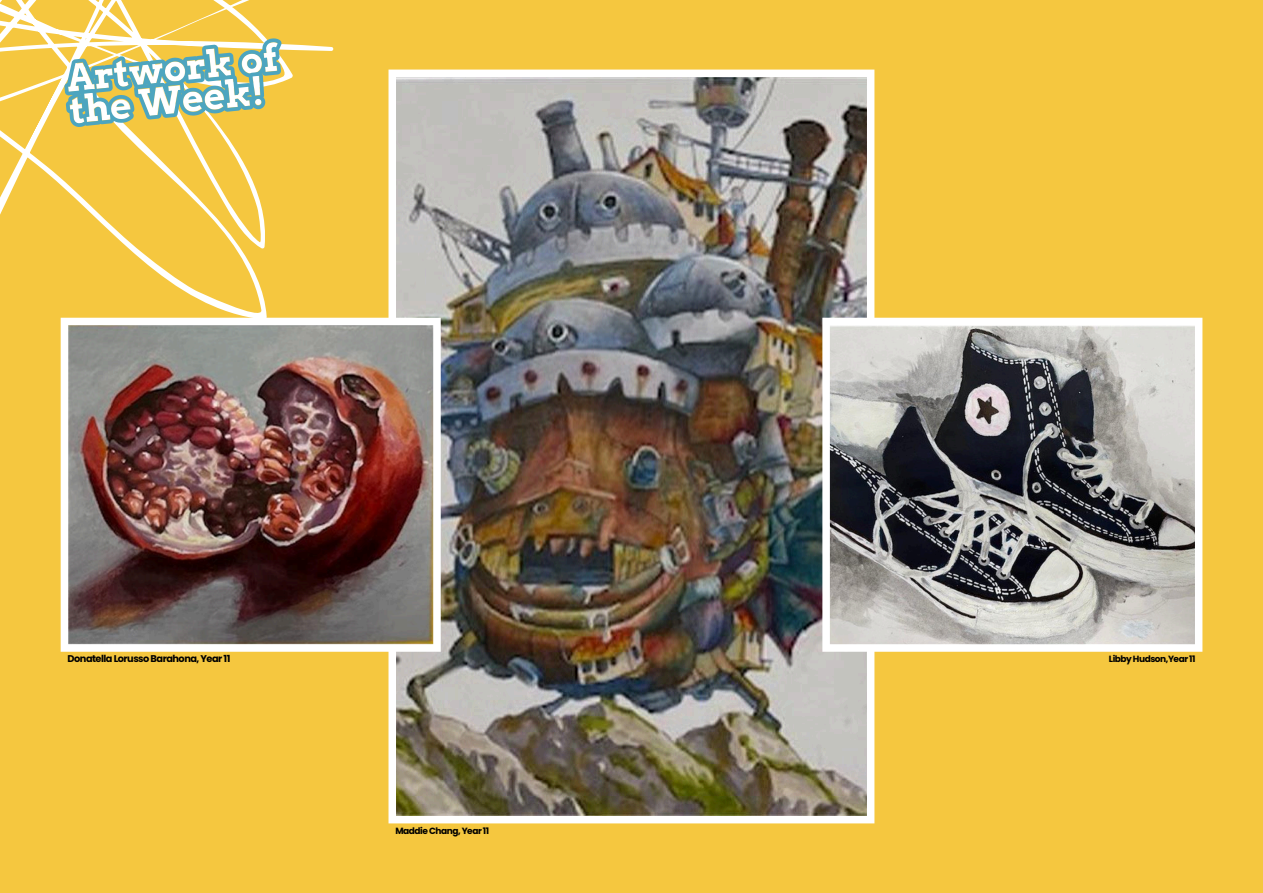
<style>
.page{position:relative;width:1263px;height:893px;background:#f5c73f}
.page>*{position:absolute;margin:0;border:0;box-sizing:border-box;transform-origin:0 0}
.t1{font:700 37.5px/32px "Arvo";color:#fff}
.t2{font:700 9.75px "Poppins";letter-spacing:-.05em;color:#000}
.t3{font:700 9px "Poppins";letter-spacing:-.05em;color:#000}
</style>
<div class="page">
<svg style="left:0;top:0;width:350px;height:330px"></svg>
<svg style="left:64px;top:38px;width:218px;height:89px"></svg>
<img style="left:388px;top:70px;width:486px;height:753px">
<svg style="left:822px;top:318px;width:380px;height:334px;background:#969595"></svg>
<img style="left:61px;top:318px;width:380px;height:334px">
<h1 class="t1" style="left:65px;top:66px;width:213px;rotate:-6deg">Artwork of the Week!</h1>
<p class="t2" style="left:68px;top:652px;width:164px">Donatella Lorusso Barahona, Year 11</p>
<p class="t3" style="left:1109px;top:653px;width:88px">Libby Hudson,Year 11</p>
<p class="t3" style="left:395px;top:824px;width:95px">Maddie Chang, Year 11</p>
</div>
